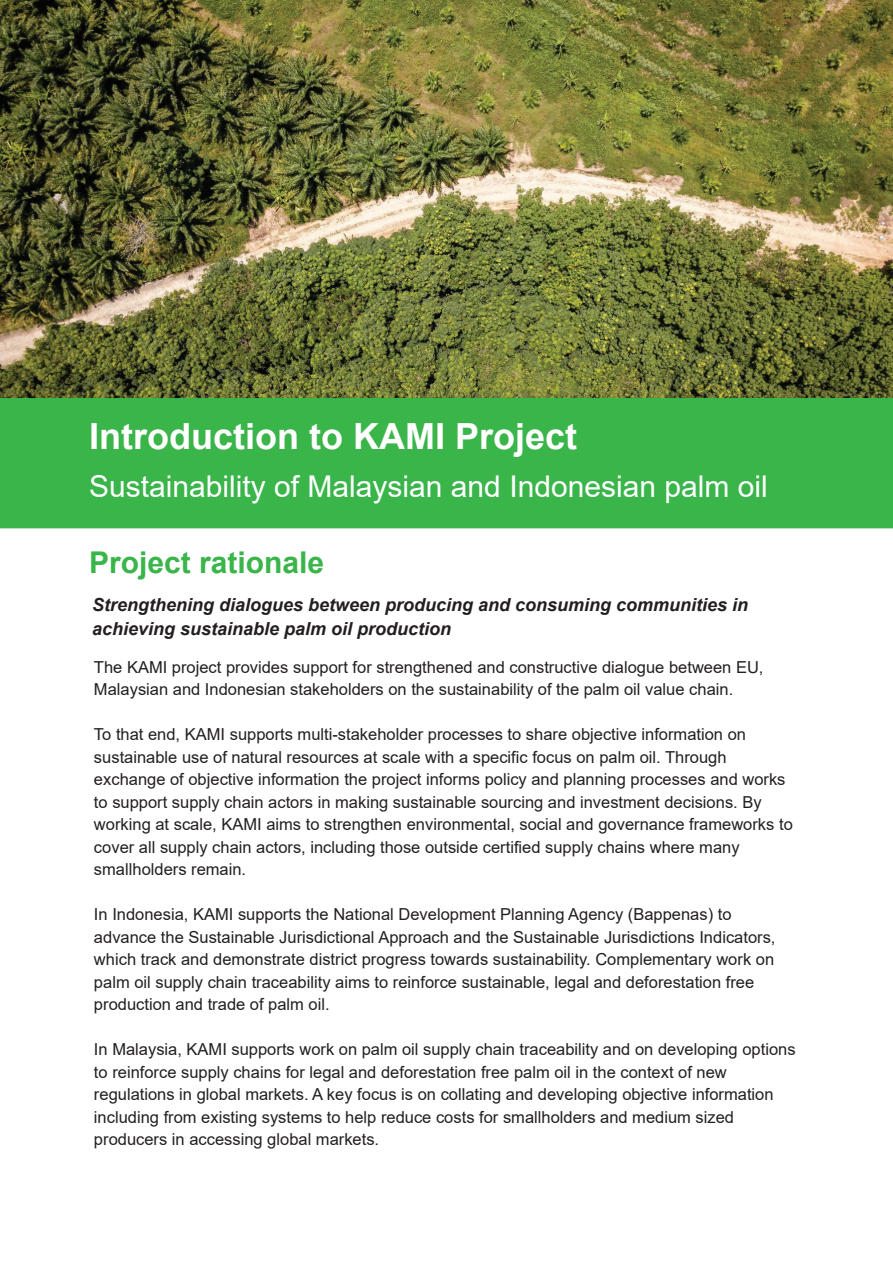
<style>
.page{position:relative;width:893px;height:1263px;background:#fff}
.page>*{position:absolute;margin:0;border:0;box-sizing:border-box;transform-origin:0 0}
.t1{font:700 36px "Arial";color:#fff}
.t2{font:30px "Arial";color:#fff}
.t3{font:700 30px "Arial";color:#3ab54a}
.t4{font:italic 700 18px/24px "Arial";color:#231f20}
.t5{font:16.5px/22.5px "Arial";color:#231f20}
</style>
<div class="page">
<img style="left:0;top:0;width:893px;height:398px">
<div style="left:0;top:398px;width:893px;height:130px;background:#3ab54a"></div>
<h1 class="t1" style="left:89px;top:411px;width:490px">Introduction to KAMI Project</h1>
<h2 class="t2" style="left:89px;top:466px;width:680px">Sustainability of Malaysian and Indonesian palm oil</h2>
<h2 class="t3" style="left:89px;top:541px;width:237px">Project rationale</h2>
<p class="t4" style="left:92px;top:593px;width:658px">Strengthening dialogues between producing and consuming communities in achieving sustainable palm oil production</p>
<p class="t5" style="left:94px;top:656px;width:671px">The KAMI project provides support for strengthened and constructive dialogue between EU,<br>Malaysian and Indonesian stakeholders on the sustainability of the palm oil value chain.</p>
<p class="t5" style="left:94px;top:723px;width:700px">To that end, KAMI supports multi-stakeholder processes to share objective information on sustainable use of natural resources at scale with a specific focus on palm oil. Through exchange of objective information the project informs policy and planning processes and works to support supply chain actors in making sustainable sourcing and investment decisions. By working at scale, KAMI aims to strengthen environmental, social and governance frameworks to cover all supply chain actors, including those outside certified supply chains where many smallholders remain.</p>
<p class="t5" style="left:94px;top:903px;width:683px">In Indonesia, KAMI supports the National Development Planning Agency (Bappenas) to advance the Sustainable Jurisdictional Approach and the Sustainable Jurisdictions Indicators, which track and demonstrate district progress towards sustainability. Complementary work on palm oil supply chain traceability aims to reinforce sustainable, legal and deforestation free production and trade of palm oil.</p>
<p class="t5" style="left:94px;top:1038px;width:703px">In Malaysia, KAMI supports work on palm oil supply chain traceability and on developing options to reinforce supply chains for legal and deforestation free palm oil in the context of new regulations in global markets. A key focus is on collating and developing objective information including from existing systems to help reduce costs for smallholders and medium sized producers in accessing global markets.</p>
</div>
